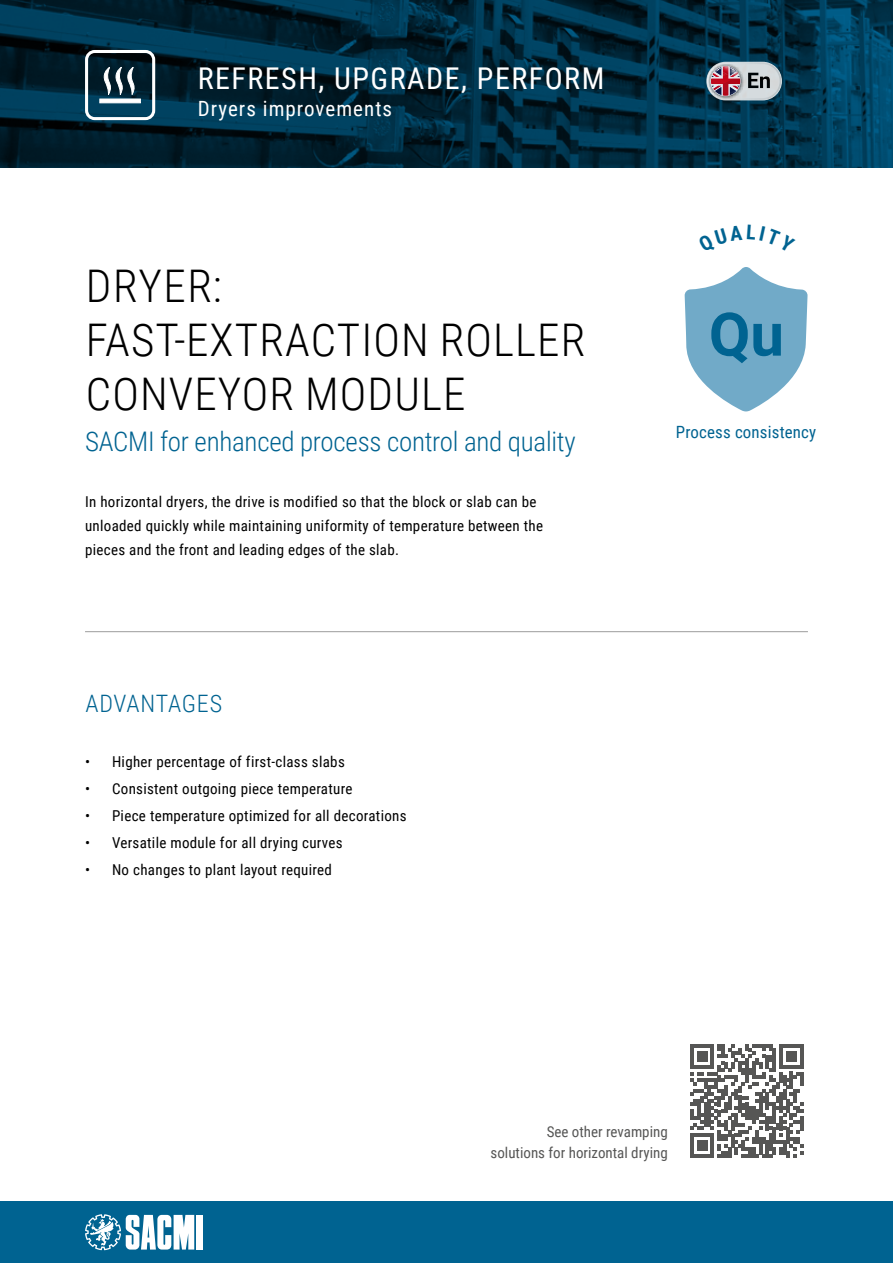
<style>
.page{position:relative;width:893px;height:1263px;background:#fff}
.page>*{position:absolute;margin:0;border:0;box-sizing:border-box;transform-origin:0 0}
.t1{font:300 45px/54px "Roboto Condensed";letter-spacing:.025em;color:#000}
.t2{font:30px "Roboto Condensed";letter-spacing:.05em;color:#fff}
.t3{font:300 27px "Roboto Condensed";letter-spacing:-.01em;color:#006391}
.t4{font:300 24px "Roboto Condensed";letter-spacing:.03em;color:#006391}
.t5{font:21px "Roboto Condensed";letter-spacing:.05em;color:#fff}
.t6{font:16.8px "Roboto Condensed";letter-spacing:.01em;color:#006391}
.t7{font:15px/24px "Roboto Condensed";letter-spacing:.02em;color:#000}
.t8{font:15px/21px "Roboto Condensed";color:#565655;text-align:right}
</style>
<div class="page">
<div style="left:0;top:1201px;width:893px;height:62px;background:#006391"></div>
<div style="left:196px;top:1215px;width:6px;height:34px;background:#fff"></div>
<svg style="left:85px;top:1214px;width:109px;height:36px"></svg>
<svg style="left:685px;top:267px;width:123px;height:144px"></svg>
<img style="left:0;top:0;width:893px;height:168px">
<hr style="left:85px;top:631px;width:723px;height:1px;background:#9c9c9c">
<div style="left:85px;top:50px;width:70px;height:70px;border:3px solid #fff;border-radius:8px"></div>
<svg style="left:102px;top:66px;width:37px;height:31px"></svg>
<svg style="left:100px;top:99px;width:41px;height:4px"></svg>
<div style="left:707px;top:62px;width:74px;height:38px;background:#c6cdd1;border-radius:19px"></div>
<div style="left:709px;top:64px;width:71px;height:34px;background:#d5dbde;border-radius:17px"></div>
<svg style="left:707px;top:63px;width:38px;height:38px"></svg>
<svg style="left:710px;top:66px;width:31px;height:30px"></svg>
<svg style="left:711px;top:66px;width:29px;height:30px"></svg>
<svg style="left:748px;top:73px;width:22px;height:15px"></svg>
<svg style="left:690px;top:1044px;width:113px;height:114px"></svg>
<h2 class="t2" style="left:198px;top:58px;width:408px">REFRESH, UPGRADE, PERFORM</h2>
<h3 class="t5" style="left:198px;top:94px;width:196px">Dryers improvements</h3>
<h1 class="t1" style="left:86px;top:257px;width:501px">DRYER:<br>FAST-EXTRACTION ROLLER<br>CONVEYOR MODULE</h1>
<h3 class="t3" style="left:85px;top:422px;width:492px">SACMI for enhanced process control and quality</h3>
<p class="t7" style="left:85px;top:489px;width:460px">In horizontal dryers, the drive is modified so that the block or slab can be unloaded quickly while maintaining uniformity of temperature between the pieces and the front and leading edges of the slab.</p>
<h3 class="t4" style="left:85px;top:687px;width:138px">ADVANTAGES</h3>
<p class="t7" style="left:85px;top:749px;width:261px">• Higher percentage of first-class slabs</p>
<p class="t7" style="left:85px;top:776px;width:269px">• Consistent outgoing piece temperature</p>
<p class="t7" style="left:85px;top:803px;width:323px">• Piece temperature optimized for all decorations</p>
<p class="t7" style="left:85px;top:830px;width:259px">• Versatile module for all drying curves</p>
<p class="t7" style="left:85px;top:857px;width:248px">• No changes to plant layout required</p>
<p class="t6" style="left:676px;top:420px;width:142px">Process consistency</p>
<p class="t8" style="left:491px;top:1121px;width:179px">See other revamping solutions for horizontal drying</p>
</div>
